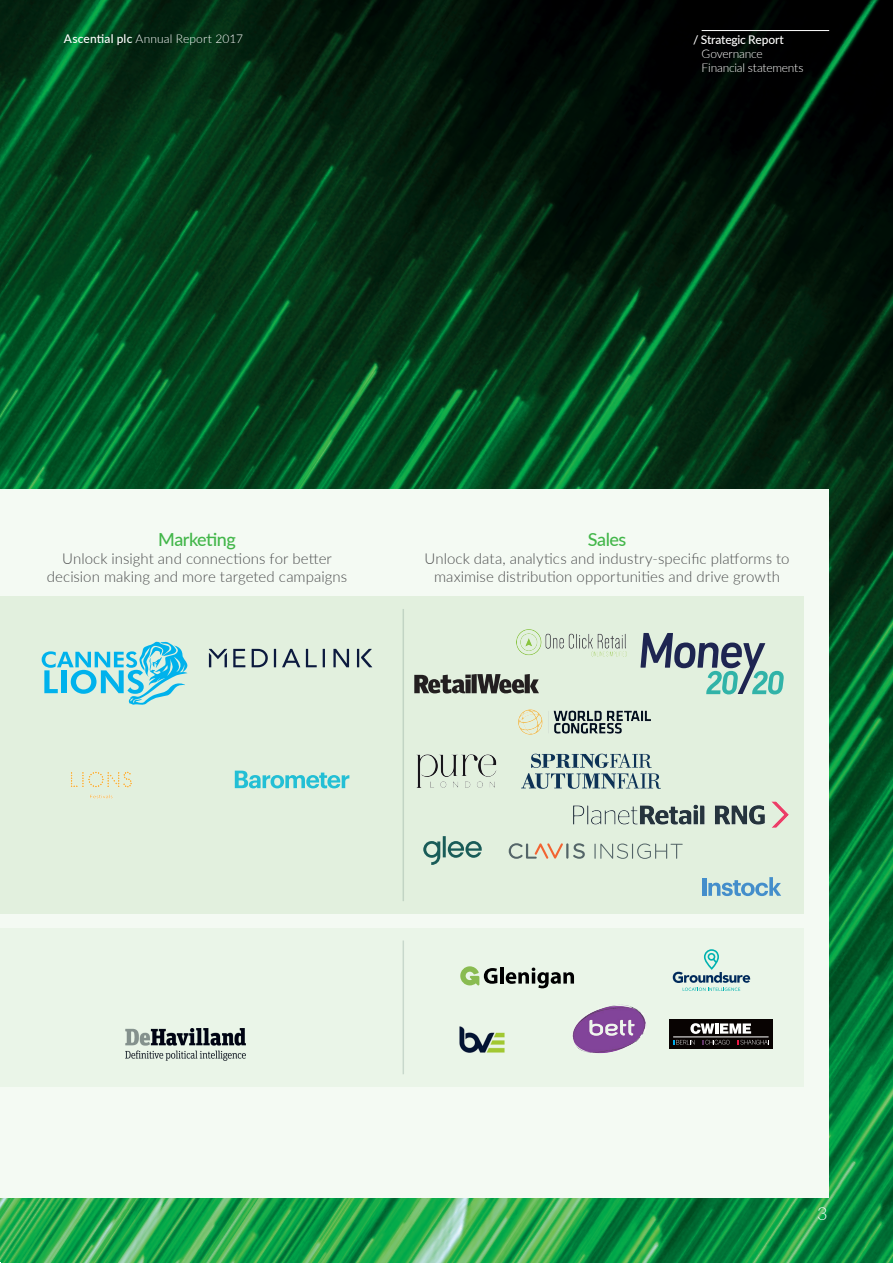
<style>
.page{position:relative;width:893px;height:1263px;background:#fff}
.page>*{position:absolute;margin:0;border:0;box-sizing:border-box;transform-origin:0 0}
.t1{font:500 18px "Lato";letter-spacing:-.03em;color:#42b649}
.t2{font:300 18px "Lato";color:#fff}
.t3{font:300 15px/18px "Lato";letter-spacing:.005em;color:#4b4c4d;text-align:center}
.t4{font:300 12px/14.4px "Lato";letter-spacing:-.015em;color:#fff}
.t5{font:300 12px "Lato";letter-spacing:.015em;color:#fff}
.t6{font:500 12px "Lato";letter-spacing:-.015em;color:#fff}
.s1{font-weight:500}
</style>
<div class="page">
<img style="left:0;top:0;width:893px;height:1263px">
<hr style="left:702px;top:30px;width:127px;height:1px;background:#fff">
<div style="left:0;top:489px;width:828px;height:708px;background:#f4faf3"></div>
<div style="left:0;top:928px;width:803px;height:159px;background:#eaf5e8"></div>
<div style="left:0;top:597px;width:803px;height:317px;background:#e2f0de"></div>
<img style="left:70px;top:771px;width:62px;height:28px">
<img style="left:416px;top:754px;width:81px;height:34px">
<img style="left:518px;top:709px;width:133px;height:26px">
<img style="left:573px;top:801px;width:216px;height:27px">
<svg style="left:594px;top:843px;width:89px;height:16px"></svg>
<svg style="left:509px;top:843px;width:76px;height:16px"></svg>
<img style="left:125px;top:1029px;width:121px;height:32px">
<img style="left:572px;top:1004px;width:74px;height:50px">
<svg style="left:673px;top:949px;width:77px;height:42px"></svg>
<img style="left:516px;top:629px;width:111px;height:28px">
<hr style="left:702px;top:878px;width:4px;height:18px;background:#448ecb">
<svg style="left:708px;top:877px;width:73px;height:19px"></svg>
<svg style="left:414px;top:674px;width:125px;height:19px"></svg>
<svg style="left:521px;top:754px;width:140px;height:35px"></svg>
<svg style="left:423px;top:836px;width:59px;height:29px"></svg>
<svg style="left:640px;top:633px;width:144px;height:61px"></svg>
<svg style="left:42px;top:641px;width:146px;height:64px"></svg>
<svg style="left:235px;top:771px;width:114px;height:17px"></svg>
<hr style="left:500px;top:967px;width:4px;height:16px;background:#000001">
<svg style="left:506px;top:967px;width:68px;height:21px"></svg>
<svg style="left:460px;top:966px;width:37px;height:19px"></svg>
<img style="left:459px;top:1026px;width:46px;height:27px">
<svg style="left:209px;top:649px;width:163px;height:18px"></svg>
<div style="left:669px;top:1019px;width:104px;height:30px;background:#080302"></div>
<svg style="left:690px;top:1023px;width:61px;height:11px"></svg>
<svg style="left:673px;top:1040px;width:22px;height:4px"></svg>
<svg style="left:738px;top:1040px;width:31px;height:4px"></svg>
<hr style="left:673px;top:1037px;width:96px;height:1px;background:#fff">
<svg style="left:703px;top:1040px;width:27px;height:4px"></svg>
<hr style="left:403px;top:609px;width:1px;height:292px;background:#3f665a">
<hr style="left:403px;top:940px;width:1px;height:134px;background:#3f665a">
<p class="t5" style="left:64px;top:30px;width:181px"><span class="s1">Ascential plc</span> Annual Report 2017</p>
<p class="t6" style="left:693px;top:31px;width:92px">/ Strategic Report</p>
<p class="t4" style="left:702px;top:46px;width:103px">Governance<br>Financial statements</p>
<p class="t1" style="left:158px;top:526px;width:79px">Marketing</p>
<p class="t3" style="left:47px;top:549px;width:302px">Unlock insight and connections for better decision making and more targeted campaigns</p>
<p class="t1" style="left:588px;top:526px;width:40px">Sales</p>
<p class="t3" style="left:425px;top:549px;width:367px">Unlock data, analytics and industry-specific platforms to maximise distribution opportunities and drive growth</p>
<p class="t2" style="left:817px;top:1201px;width:12px">3</p>
</div>
